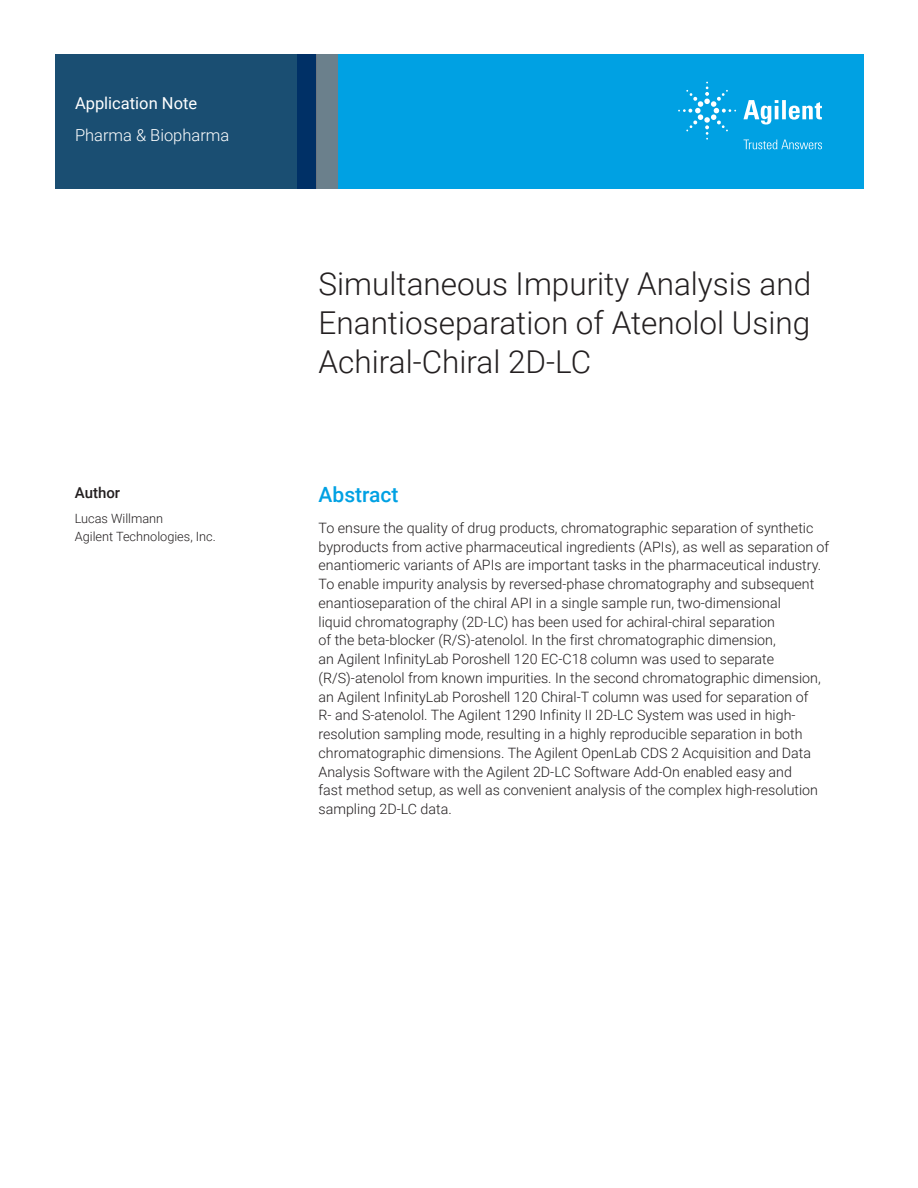
<style>
.page{position:relative;width:918px;height:1188px;background:#fff}
.page>*{position:absolute;margin:0;border:0;box-sizing:border-box;transform-origin:0 0}
.t1{font:300 31.5px/39px "Roboto";color:#231f20;text-align:justify}
.Header_1{font:500 21px "Roboto";color:#00a1e3}
.Area_Identifier{font:300 16.5px "Roboto";color:#fff}
.Doctype{font:16.5px "Roboto";color:#fff}
.DATA_author_title{font:500 15px "Roboto";color:#231f20}
.Text{font:300 14.25px/18.8px "Roboto";color:#231f20}
.DATA_author_name___i{font:300 12.75px/18.8px "Roboto";color:#231f20}
</style>
<div class="page">
<div style="left:297px;top:54px;width:567px;height:135px;background:#00a1e3"></div>
<svg style="left:55px;top:54px;width:261px;height:135px;background:#184b71"></svg>
<div style="left:316px;top:54px;width:22px;height:135px;background:#6b808c"></div>
<svg style="left:743px;top:100px;width:79px;height:25px"></svg>
<svg style="left:678px;top:82px;width:58px;height:58px"></svg>
<svg style="left:744px;top:140px;width:78px;height:9px"></svg>
<p class="Doctype" style="left:75px;top:91px;width:124px">Application Note</p>
<p class="Area_Identifier" style="left:75px;top:124px;width:156px">Pharma &amp; Biopharma</p>
<p class="DATA_author_title" style="left:75px;top:482px;width:47px">Author</p>
<p class="DATA_author_name___i" style="left:75px;top:508px;width:143px">Lucas Willmann<br>Agilent Technologies, Inc.</p>
<p class="t1" style="left:319px;top:263px;width:494px">Simultaneous Impurity Analysis and Enantioseparation of Atenolol Using Achiral-Chiral 2D-LC</p>
<p class="Header_1" style="left:319px;top:480px;width:82px">Abstract</p>
<p class="Text" style="left:319px;top:518px;width:512px">To ensure the quality of drug products, chromatographic separation of synthetic byproducts from active pharmaceutical ingredients (APIs), as well as separation of enantiomeric variants of APIs are important tasks in the pharmaceutical industry.<br>To enable impurity analysis by reversed-phase chromatography and subsequent enantioseparation of the chiral API in a single sample run, two‑dimensional<br>liquid chromatography (2D-LC) has been used for achiral-chiral separation<br>of the beta‑blocker (R/S)-atenolol. In the first chromatographic dimension,<br>an Agilent InfinityLab Poroshell 120 EC-C18 column was used to separate (R/S)‑atenolol from known impurities. In the second chromatographic dimension, an Agilent InfinityLab Poroshell 120 Chiral-T column was used for separation of<br>R- and S-atenolol. The Agilent 1290 Infinity II 2D-LC System was used in high&shy;resolution sampling mode, resulting in a highly reproducible separation in both chromatographic dimensions. The Agilent OpenLab CDS 2 Acquisition and Data Analysis Software with the Agilent 2D-LC Software Add-On enabled easy and<br>fast method setup, as well as convenient analysis of the complex high-resolution sampling 2D-LC data.</p>
</div>
